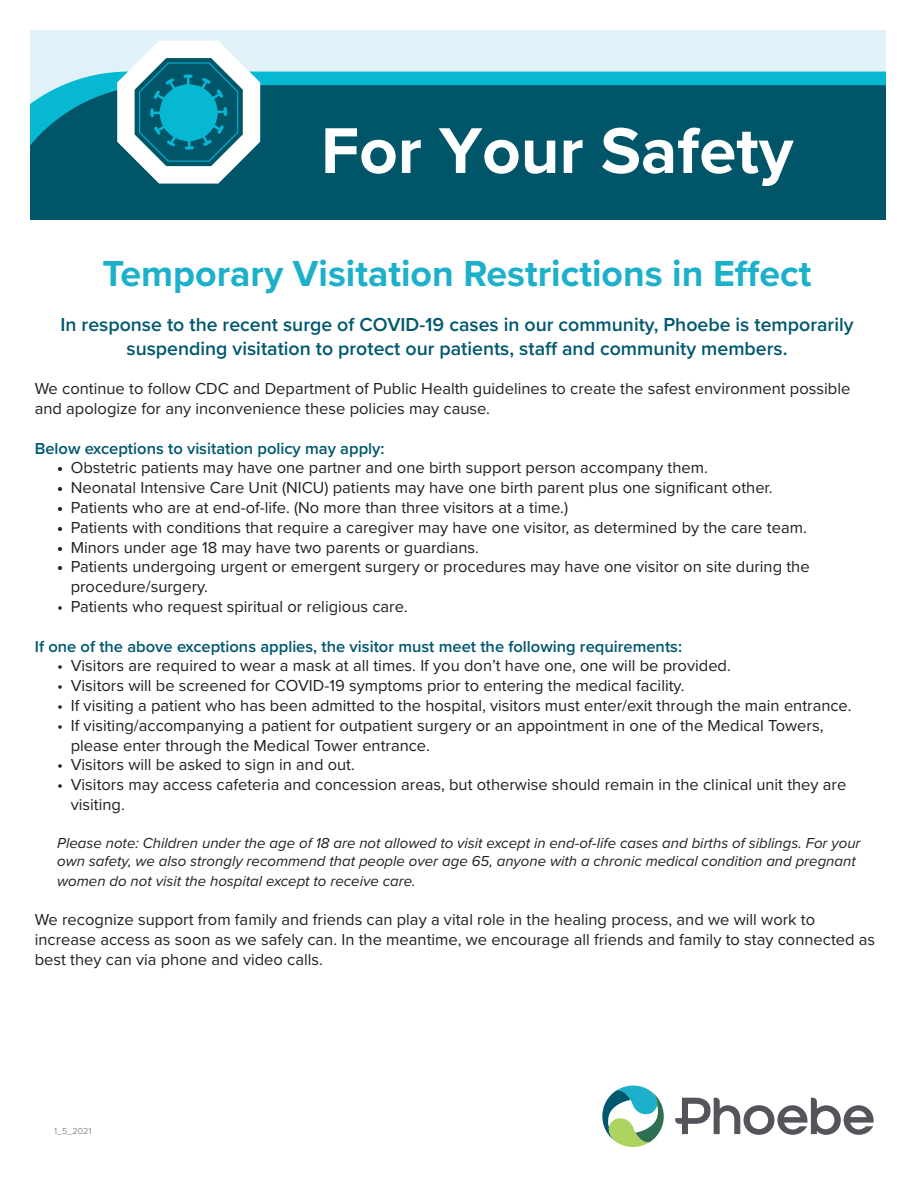
<style>
.page{position:relative;width:918px;height:1188px;background:#fff}
.page>*{position:absolute;margin:0;border:0;box-sizing:border-box;transform-origin:0 0}
.t1{font:700 67.05px "Proxima Nova";color:#fff}
.t2{font:700 37.5px "Proxima Nova";color:#1cb0ca}
.t3{font:600 19.5px/23.4px "Proxima Nova";color:#00586f;text-align:center}
.t4{font:16.5px/19.8px "Proxima Nova";color:#231f20}
.t5{font:600 16.5px "Proxima Nova";color:#00586f}
.t6{font:italic 15px/18px "Proxima Nova";color:#231f20}
.t7{font:9px "Proxima Nova";color:#8d8d90}
.s1{font-family:"Proxima Nova Extrabld"}
</style>
<div class="page">
<div style="left:30px;top:30px;width:856px;height:101px;background:#e0f2f7"></div>
<div style="left:63px;top:72px;width:822px;height:13px;background:#07b8d3"></div>
<div style="left:30px;top:85px;width:855px;height:134px;background:#005568"></div>
<svg style="left:117px;top:41px;width:143px;height:143px"></svg>
<svg style="left:602px;top:1086px;width:62px;height:61px"></svg>
<svg style="left:675px;top:1098px;width:199px;height:37px"></svg>
<p class="t1" style="left:321px;top:101px;width:474px">For Your Safety</p>
<p class="t2" style="left:102px;top:246px;width:711px">Temporary Visitation Restrictions in Effect</p>
<p class="t3" style="left:61px;top:312px;width:795px">In response to the recent surge of COVID-19 cases in our community, Phoebe is temporarily suspending visitation to protect our patients, staff and community members.</p>
<p class="t4" style="left:35px;top:378px;width:817px">We continue to follow CDC and Department of Public Health guidelines to create the safest environment possible and apologize for any inconvenience these policies may cause.</p>
<p class="t5" style="left:35px;top:436px;width:351px">Below exceptions to visitation policy may apply:</p>
<p class="t4" style="left:57px;top:457px;width:652px"><span class="s1">•</span> Obstetric patients may have one partner and one birth support person accompany them.</p>
<p class="t4" style="left:57px;top:477px;width:717px"><span class="s1">•</span> Neonatal Intensive Care Unit (NICU) patients may have one birth parent plus one significant other.</p>
<p class="t4" style="left:57px;top:497px;width:512px"><span class="s1">•</span> Patients who are at end-of-life. (No more than three visitors at a time.)</p>
<p class="t4" style="left:57px;top:517px;width:751px"><span class="s1">•</span> Patients with conditions that require a caregiver may have one visitor, as determined by the care team.</p>
<p class="t4" style="left:57px;top:536px;width:423px"><span class="s1">•</span> Minors under age 18 may have two parents or guardians.</p>
<p class="t4" style="left:57px;top:556px;width:754px"><span class="s1">•</span> Patients undergoing urgent or emergent surgery or procedures may have one visitor on site during the</p>
<p class="t4" style="left:71px;top:576px;width:139px">procedure/surgery.</p>
<p class="t4" style="left:57px;top:596px;width:352px">• Patients who request spiritual or religious care.</p>
<p class="t5" style="left:35px;top:634px;width:649px">If one of the above exceptions applies, the visitor must meet the following requirements:</p>
<p class="t4" style="left:57px;top:655px;width:675px">• Visitors are required to wear a mask at all times. If you don’t have one, one will be provided.</p>
<p class="t4" style="left:57px;top:675px;width:629px">• Visitors will be screened for COVID-19 symptoms prior to entering the medical facility.</p>
<p class="t4" style="left:57px;top:695px;width:796px">• If visiting a patient who has been admitted to the hospital, visitors must enter/exit through the main entrance.</p>
<p class="t4" style="left:71px;top:715px;width:754px;text-indent:-13px">• If visiting/accompanying a patient for outpatient surgery or an appointment in one of the Medical Towers, please enter through the Medical Tower entrance.</p>
<p class="t4" style="left:57px;top:754px;width:299px">• Visitors will be asked to sign in and out.</p>
<p class="t4" style="left:71px;top:774px;width:777px;text-indent:-13px">• Visitors may access cafeteria and concession areas, but otherwise should remain in the clinical unit they are visiting.</p>
<p class="t6" style="left:57px;top:833px;width:805px">Please note: Children under the age of 18 are not allowed to visit except in end-of-life cases and births of siblings. For your own safety, we also strongly recommend that people over age 65, anyone with a chronic medical condition and pregnant</p>
<p class="t6" style="left:57px;top:871px;width:360px">women do not visit the hospital except to receive care.</p>
<p class="t4" style="left:35px;top:909px;width:842px">We recognize support from family and friends can play a vital role in the healing process, and we will work to increase access as soon as we safely can. In the meantime, we encourage all friends and family to stay connected as best they can via phone and video calls.</p>
<p class="t7" style="left:54px;top:1125px;width:39px">1_5_2021</p>
</div>
